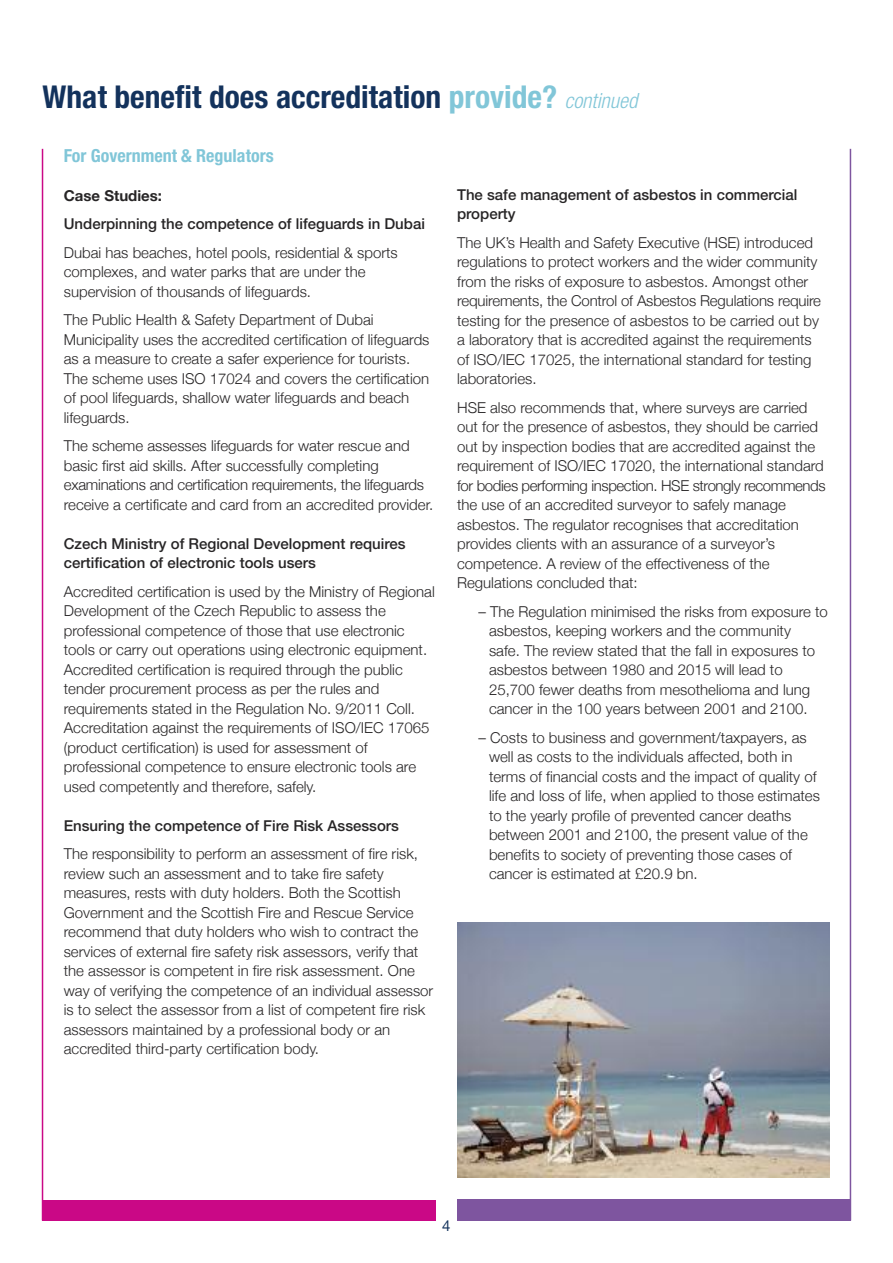
<style>
.page{position:relative;width:893px;height:1263px;background:#fff}
.page>*{position:absolute;margin:0;border:0;box-sizing:border-box;transform-origin:0 0}
.t1{font:700 condensed 31.5px "Helvetica Neue";color:#13325c}
.t2{font:700 condensed 18px "Helvetica Neue";color:#81c6d8}
.t3{font:300 15px/19.5px "Helvetica Neue";color:#272526}
.t4{font:500 15px/19.5px "Helvetica Neue";color:#272526}
.t5{font:700 15px "Helvetica Neue";color:#272526}
.t6{font:15px "Helvetica Neue";color:#13325c}
.s1{color:#81c6d8}
.s2{font-weight:300;font-style:italic;font-size:21px;color:#81c6d8}
</style>
<div class="page">
<img style="left:457px;top:922px;width:372px;height:255px">
<div style="left:457px;top:1199px;width:393px;height:21px;background:#7e559f"></div>
<div style="left:43px;top:1199px;width:393px;height:21px;background:#ca0886"></div>
<hr style="left:850px;top:149px;width:1px;height:1071px;background:#7e559f">
<hr style="left:42px;top:149px;width:1px;height:1071px;background:#ca0886">
<h1 class="t1" style="left:43px;top:85px;width:596px">What benefit does accreditation <span class="s1">provide?</span> <span class="s2">continued</span></h1>
<p class="t2" style="left:64px;top:149px;width:211px">For Government &amp; Regulators</p>
<p class="t5" style="left:64px;top:186px;width:100px">Case Studies:</p>
<p class="t4" style="left:64px;top:215px;width:363px">Underpinning the competence of lifeguards in Dubai</p>
<p class="t3" style="left:64px;top:242px;width:335px">Dubai has beaches, hotel pools, residential &amp; sports complexes, and water parks that are under the supervision of thousands of lifeguards.</p>
<p class="t3" style="left:64px;top:310px;width:367px">The Public Health &amp; Safety Department of Dubai Municipality uses the accredited certification of lifeguards as a measure to create a safer experience for tourists.<br>The scheme uses ISO 17024 and covers the certification of pool lifeguards, shallow water lifeguards and beach lifeguards.</p>
<p class="t3" style="left:64px;top:436px;width:371px">The scheme assesses lifeguards for water rescue and basic first aid skills. After successfully completing examinations and certification requirements, the lifeguards receive a certificate and card from an accredited provider.</p>
<p class="t4" style="left:64px;top:535px;width:343px">Czech Ministry of Regional Development requires certification of electronic tools users</p>
<p class="t3" style="left:64px;top:581px;width:373px">Accredited certification is used by the Ministry of Regional Development of the Czech Republic to assess the professional competence of those that use electronic tools or carry out operations using electronic equipment.<br>Accredited certification is required through the public tender procurement process as per the rules and requirements stated in the Regulation No. 9/2011 Coll.<br>Accreditation against the requirements of ISO/IEC 17065 (product certification) is used for assessment of professional competence to ensure electronic tools are used competently and therefore, safely.</p>
<p class="t4" style="left:64px;top:817px;width:337px">Ensuring the competence of Fire Risk Assessors</p>
<p class="t3" style="left:64px;top:844px;width:371px">The responsibility to perform an assessment of fire risk, review such an assessment and to take fire safety measures, rests with duty holders. Both the Scottish Government and the Scottish Fire and Rescue Service recommend that duty holders who wish to contract the services of external fire safety risk assessors, verify that the assessor is competent in fire risk assessment. One way of verifying the competence of an individual assessor is to select the assessor from a list of competent fire risk assessors maintained by a professional body or an accredited third-party certification body.</p>
<p class="t4" style="left:457px;top:186px;width:342px">The safe management of asbestos in commercial property</p>
<p class="t3" style="left:457px;top:232px;width:365px">The UK’s Health and Safety Executive (HSE) introduced regulations to protect workers and the wider community from the risks of exposure to asbestos. Amongst other requirements, the Control of Asbestos Regulations require testing for the presence of asbestos to be carried out by a laboratory that is accredited against the requirements of ISO/IEC 17025, the international standard for testing laboratories.</p>
<p class="t3" style="left:457px;top:397px;width:370px">HSE also recommends that, where surveys are carried out for the presence of asbestos, they should be carried out by inspection bodies that are accredited against the requirement of ISO/IEC 17020, the international standard for bodies performing inspection. HSE strongly recommends the use of an accredited surveyor to safely manage asbestos. The regulator recognises that accreditation provides clients with an assurance of a surveyor’s competence. A review of the effectiveness of the Regulations concluded that:</p>
<p class="t3" style="left:489px;top:601px;width:340px;text-indent:-11px">– The Regulation minimised the risks from exposure to asbestos, keeping workers and the community<br>safe. The review stated that the fall in exposures to asbestos between 1980 and 2015 will lead to 25,700 fewer deaths from mesothelioma and lung cancer in the 100 years between 2001 and 2100.</p>
<p class="t3" style="left:489px;top:727px;width:332px;text-indent:-11px">– Costs to business and government/taxpayers, as well as costs to the individuals affected, both in terms of financial costs and the impact of quality of life and loss of life, when applied to those estimates to the yearly profile of prevented cancer deaths between 2001 and 2100, the present value of the benefits to society of preventing those cases of cancer is estimated at £20.9 bn.</p>
<p class="t6" style="left:442px;top:1220px;width:10px">4</p>
</div>
